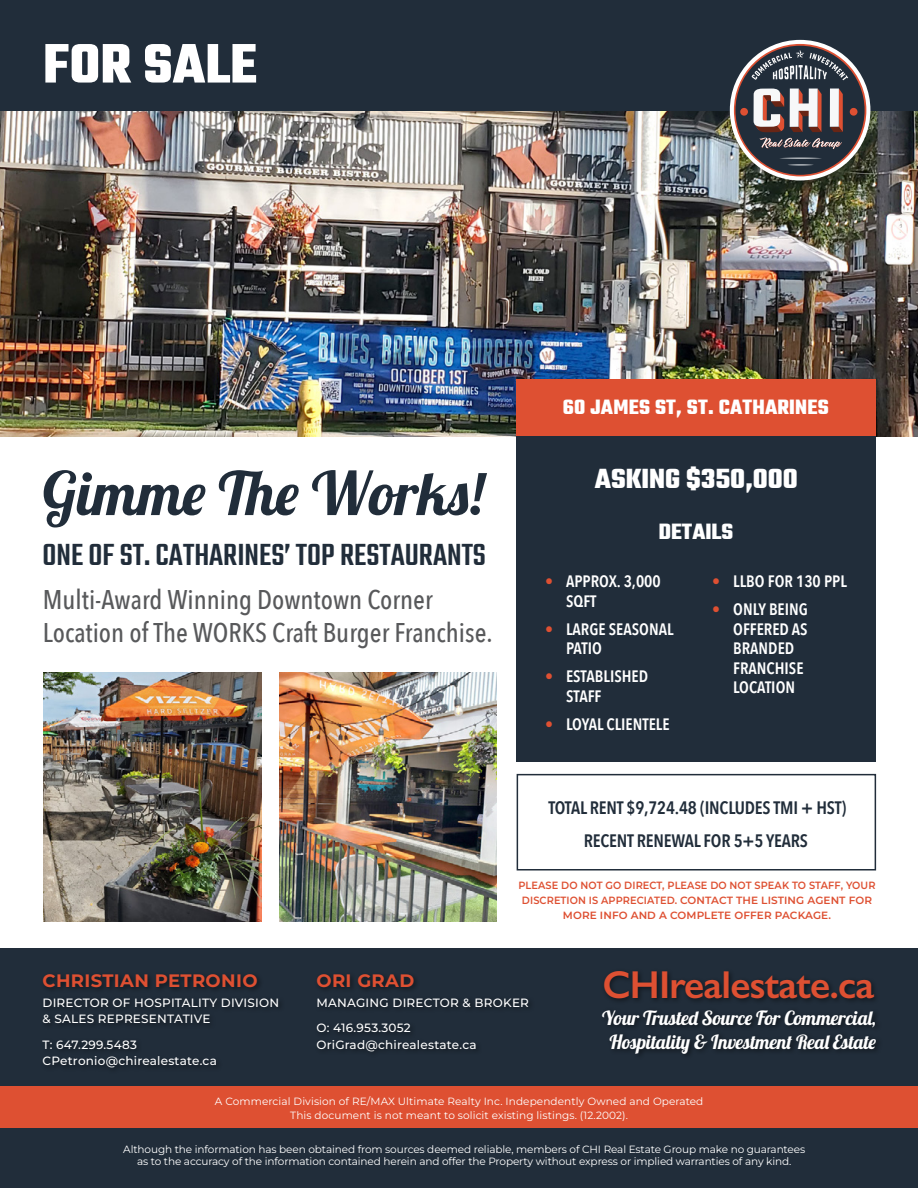
<style>
.page{position:relative;width:918px;height:1188px;background:#fff}
.page>*{position:absolute;margin:0;border:0;box-sizing:border-box;transform-origin:0 0}
.t1{font:60px "Lobster 1.4";color:#212d3a}
.t2{font:700 60px "Teko";color:#fff}
.t3{font:600 39px "Gill Sans";letter-spacing:-.02em;color:#de5032}
.t4{font:500 33px "Teko";color:#212d3a}
.t5{font:700 30px "Teko";color:#fff}
.t6{font:500 27px/33px "Avenir Next Condensed";color:#58595b}
.t7{font:700 24px "Teko";color:#fff}
.t8{font:700 22.5px "Teko";letter-spacing:.01em;color:#fff}
.t9{font:19.5px/24px "Lobster 1.4";letter-spacing:-.01em;color:#fff;text-align:center}
.t10{font:600 18px/32.5px "Avenir Next Condensed";letter-spacing:-.01em;color:#212d3a;text-align:center}
.t11{font:700 18px "Montserrat";letter-spacing:.02em;color:#de5032}
.t12{font:600 16.5px/19.5px "Avenir Next Condensed";color:#fff}
.t13{font:500 12px/16.5px "Montserrat";letter-spacing:.02em;color:#fff}
.t14{font:10.5px/12px "Montserrat";letter-spacing:-.01em;color:#fff;text-align:center}
.t15{font:10.5px/13.5px "Montserrat";letter-spacing:.01em;color:#fff;text-align:center}
.t16{font:600 10.5px/15px "Montserrat";letter-spacing:.01em;color:#de5032;text-align:center;scale:.93 1}
.s1{color:#de5032}
</style>
<div class="page">
<div style="left:0;top:948px;width:918px;height:240px;background:#212d3a"></div>
<div style="left:0;top:1086px;width:918px;height:41px;background:#de5032"></div>
<div style="left:599px;top:1007px;width:284px;height:54px;background:#1e2934"></div>
<div style="left:601px;top:968px;width:279px;height:37px;background:#1c2732"></div>
<img style="left:0;top:110px;width:918px;height:327px">
<div style="left:517px;top:435px;width:359px;height:327px;background:#212d3a"></div>
<div style="left:517px;top:379px;width:359px;height:56px;background:#de5032"></div>
<div style="left:517px;top:774px;width:359px;height:97px;border:2px solid #212d3a"></div>
<img style="left:279px;top:672px;width:218px;height:250px">
<img style="left:44px;top:672px;width:217px;height:250px">
<div style="left:0;top:0;width:918px;height:110px;background:#212d3a"></div>
<svg style="left:730px;top:40px;width:140px;height:140px"></svg>
<h1 class="t2" style="left:43px;top:25px;width:216px">FOR SALE</h1>
<h1 class="t1" style="left:43px;top:455px;width:443px">Gimme The Works!</h1>
<h3 class="t4" style="left:43px;top:536px;width:445px">ONE OF ST. CATHARINES’ TOP RESTAURANTS</h3>
<h3 class="t6" style="left:43px;top:583px;width:451px">Multi-Award Winning Downtown Corner<br>Location of The WORKS Craft Burger Franchise.</h3>
<h3 class="t8" style="left:563px;top:392px;width:267px">60 JAMES ST, ST. CATHARINES</h3>
<h3 class="t5" style="left:595px;top:459px;width:205px">ASKING $350,000</h3>
<h3 class="t7" style="left:659px;top:516px;width:76px">DETAILS</h3>
<h3 class="t12" style="left:566px;top:571px;width:96px;text-indent:-21px"><span class="s1">•</span> APPROX. 3,000<br>SQFT</h3>
<h3 class="t12" style="left:566px;top:619px;width:109px;text-indent:-21px"><span class="s1">•</span> LARGE SEASONAL<br>PATIO</h3>
<h3 class="t12" style="left:566px;top:666px;width:84px;text-indent:-21px"><span class="s1">•</span> ESTABLISHED<br>STAFF</h3>
<h3 class="t12" style="left:545px;top:714px;width:126px"><span class="s1">•</span> LOYAL CLIENTELE</h3>
<h3 class="t12" style="left:712px;top:571px;width:136px"><span class="s1">•</span> LLBO FOR 130 PPL</h3>
<h3 class="t12" style="left:733px;top:599px;width:76px;text-indent:-21px"><span class="s1">•</span> ONLY BEING<br>OFFERED AS<br>BRANDED<br>FRANCHISE<br>LOCATION</h3>
<h3 class="t10" style="left:548px;top:791px;width:299px">TOTAL RENT $9,724.48 (INCLUDES TMI + HST)<br>RECENT RENEWAL FOR 5+5 YEARS</h3>
<p class="t16" style="left:519px;top:877px;width:385px">PLEASE DO NOT GO DIRECT, PLEASE DO NOT SPEAK TO STAFF, YOUR<br>DISCRETION IS APPRECIATED. CONTACT THE LISTING AGENT FOR<br>MORE INFO AND A COMPLETE OFFER PACKAGE.</p>
<h3 class="t11" style="left:43px;top:969px;width:217px">CHRISTIAN PETRONIO</h3>
<p class="t13" style="left:43px;top:994px;width:238px">DIRECTOR OF HOSPITALITY DIVISION &amp; SALES REPRESENTATIVE</p>
<p class="t13" style="left:43px;top:1036px;width:176px">T: 647.299.5483<br>CPetronio@chirealestate.ca</p>
<h3 class="t11" style="left:316px;top:969px;width:99px">ORI GRAD</h3>
<p class="t13" style="left:316px;top:989px;width:214px;line-height:25.5px">MANAGING DIRECTOR &amp; BROKER<br>O: 416.953.3052</p>
<p class="t13" style="left:316px;top:1036px;width:162px">OriGrad@chirealestate.ca</p>
<h2 class="t3" style="left:602px;top:961px;width:273px">CHIrealestate.ca</h2>
<h3 class="t9" style="left:602px;top:1005px;width:276px">Your Trusted Source For Commercial,<br>Hospitality &amp; Investment Real Estate</h3>
<p class="t15" style="left:215px;top:1094px;width:490px">A Commercial Division of RE/MAX Ultimate Realty Inc. Independently Owned and Operated<br>This document is not meant to solicit existing listings. (12.2002).</p>
<p class="t14" style="left:123px;top:1142px;width:683px">Although the information has been obtained from sources deemed reliable, members of CHI Real Estate Group make no guarantees as to the accuracy of the information contained herein and offer the Property without express or implied warranties of any kind.</p>
</div>
